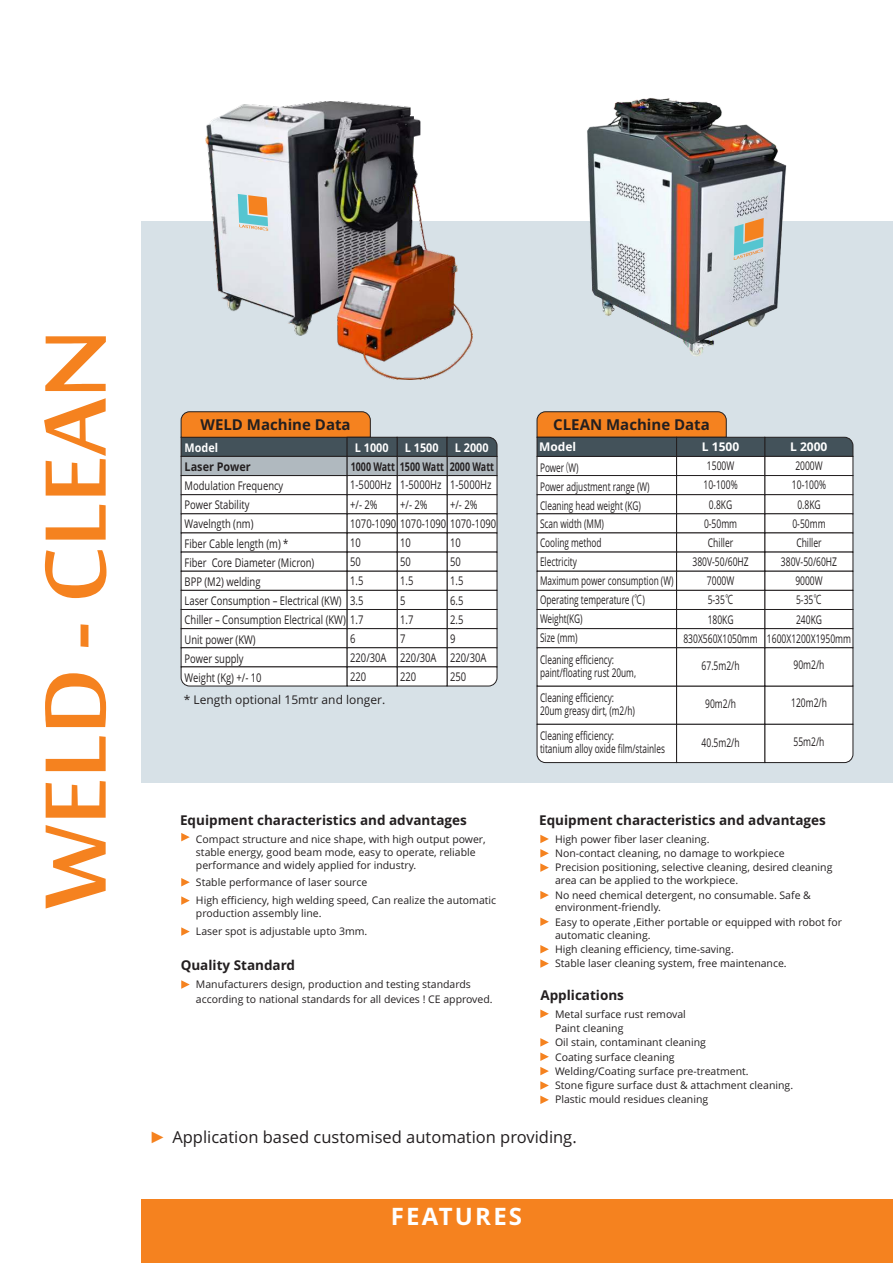
<style>
.page{position:relative;width:893px;height:1263px;background:#fff}
.page>*{position:absolute;margin:0;border:0;box-sizing:border-box;transform-origin:0 0}
.t1{font:700 120px "Sakkal Majalla";color:#f5821f}
.t2{font:700 24px "Open Sans";letter-spacing:.09em;color:#fff}
.t3{font:16.5px "Open Sans";color:#231f20}
.t4{font:700 15px "Open Sans";color:#231f20}
.t5{font:700 13.5px "Open Sans";color:#231f20}
.t6{font:12px/19.2px "Open Sans";color:#231f20;scale:.79 1}
.t7{font:12px/18.9px "Open Sans";color:#231f20;scale:.69 1}
.t8{font:12px/19px "Open Sans";color:#231f20;text-align:center;scale:.71 1}
.t9{font:12px "Open Sans";color:#231f20}
.t10{font:700 12px "Open Sans";color:#231f20;scale:.74 1}
.t11{font:700 12px "Open Sans";color:#fff;scale:.9 1}
.t12{font:700 12px "Open Sans";color:#fff}
.t13{font:700 12px "Open Sans";color:#231f20;scale:.9 1}
.t14{font:10.5px/14.2px "Open Sans";color:#231f20}
.s1{font-family:"Koz Go Pr 6 N"}
.s2{font-family:"Arial Narrow";font-weight:700;color:#f5821f}
</style>
<div class="page">
<div style="left:141px;top:1199px;width:752px;height:64px;background:#f5821f"></div>
<div style="left:141px;top:221px;width:752px;height:562px;background:#d7e1e7"></div>
<svg style="left:180px;top:411px;width:318px;height:276px;background:#dbd7d3"></svg>
<svg style="left:536px;top:411px;width:318px;height:352px;background:#e6e2de"></svg>
<svg style="left:181px;top:833px;width:9px;height:8px"></svg>
<svg style="left:540px;top:835px;width:9px;height:8px"></svg>
<svg style="left:181px;top:980px;width:9px;height:9px"></svg>
<svg style="left:181px;top:878px;width:9px;height:8px"></svg>
<svg style="left:181px;top:896px;width:9px;height:9px"></svg>
<svg style="left:181px;top:927px;width:9px;height:9px"></svg>
<svg style="left:540px;top:849px;width:9px;height:8px"></svg>
<svg style="left:540px;top:863px;width:9px;height:9px"></svg>
<svg style="left:540px;top:891px;width:9px;height:8px"></svg>
<svg style="left:540px;top:917px;width:9px;height:9px"></svg>
<svg style="left:540px;top:945px;width:9px;height:8px"></svg>
<svg style="left:540px;top:959px;width:9px;height:9px"></svg>
<svg style="left:540px;top:1009px;width:9px;height:9px"></svg>
<svg style="left:540px;top:1038px;width:9px;height:8px"></svg>
<svg style="left:540px;top:1052px;width:9px;height:9px"></svg>
<svg style="left:540px;top:1067px;width:9px;height:8px"></svg>
<svg style="left:540px;top:1081px;width:9px;height:23px"></svg>
<img style="left:205px;top:101px;width:268px;height:278px">
<svg style="left:238px;top:194px;width:30px;height:37px"></svg>
<img style="left:587px;top:98px;width:199px;height:258px">
<svg style="left:734px;top:218px;width:30px;height:42px"></svg>
<h1 class="t1" style="left:24px;top:909px;width:581px;rotate:-90deg">WELD - CLEAN</h1>
<h3 class="t4" style="left:201px;top:419px;width:152px">WELD Machine Data</h3>
<p class="t11" style="left:185px;top:442px;width:39px">Model</p>
<p class="t13" style="left:185px;top:462px;width:75px">Laser Power</p>
<p class="t11" style="left:355px;top:442px;width:39px">L 1000</p>
<p class="t10" style="left:351px;top:462px;width:195px">1000 Watt 1500 Watt 2000 Watt</p>
<p class="t11" style="left:405px;top:442px;width:39px">L 1500</p>
<p class="t11" style="left:455px;top:442px;width:39px">L 2000</p>
<p class="t6" style="left:185px;top:477px;width:228px">Modulation Frequency<br>Power Stability<br>Wavelngth (nm)<br>Fiber Cable length (m) *<br>Fiber Core Diameter (Micron)<br>BPP (M2) welding<br>Laser Consumption – Electrical (KW)<br>Chiller – Consumption Electrical (KW) 1.7<br>Unit power (KW)<br>Power supply<br>Weight (Kg) +/- 10</p>
<p class="t6" style="left:400px;top:477px;width:54px">1-5000Hz +/- 2%</p>
<p class="t6" style="left:350px;top:477px;width:54px">1-5000Hz +/- 2%</p>
<p class="t6" style="left:350px;top:534px;width:18px">10<br>50<br>1.5<br>3.5</p>
<p class="t6" style="left:350px;top:630px;width:48px">6<br>220/30A<br>220</p>
<p class="t6" style="left:450px;top:477px;width:54px">1-5000Hz</p>
<p class="t6" style="left:450px;top:496px;width:36px">+/- 2%</p>
<p class="t6" style="left:350px;top:515px;width:186px">1070-1090 1070-1090 1070-1090</p>
<p class="t6" style="left:450px;top:534px;width:15px">10</p>
<p class="t6" style="left:450px;top:553px;width:15px">50</p>
<p class="t6" style="left:450px;top:573px;width:18px">1.5</p>
<p class="t6" style="left:450px;top:592px;width:18px">6.5</p>
<p class="t6" style="left:450px;top:611px;width:18px">2.5</p>
<p class="t6" style="left:450px;top:630px;width:8px">9</p>
<p class="t6" style="left:450px;top:649px;width:48px">220/30A</p>
<p class="t6" style="left:450px;top:669px;width:22px">250</p>
<p class="t6" style="left:400px;top:534px;width:48px">10<br>50<br>1.5<br>5<br>1.7<br>7<br>220/30A<br>220</p>
<p class="t9" style="left:184px;top:695px;width:203px">* Length optional 15mtr and longer.</p>
<p class="t5" style="left:180px;top:814px;width:288px">Equipment characteristics and advantages</p>
<p class="t14" style="left:196px;top:834px;width:291px;line-height:12.9px">Compact structure and nice shape, with high output power, stable energy, good beam mode, easy to operate, reliable performance and widely applied for industry.</p>
<p class="t14" style="left:196px;top:875px;width:302px;line-height:17.9px">Stable performance of laser source<br>High efficiency, high welding speed, Can realize the automatic</p>
<p class="t14" style="left:196px;top:905px;width:173px;line-height:17.9px">production assembly line.<br>Laser spot is adjustable upto 3mm.</p>
<p class="t5" style="left:181px;top:960px;width:116px">Quality Standard</p>
<p class="t14" style="left:196px;top:978px;width:298px">Manufacturers design, production and testing standards according to national standards for all devices ! CE approved.</p>
<h3 class="t4" style="left:553px;top:419px;width:158px">CLEAN Machine Data</h3>
<p class="t7" style="left:540px;top:459px;width:195px">Powe<span class="s1">（</span>r W)<br>Power adjustment range (W)<br>Cleaning head weight (KG)<br>Scan width (MM)<br>Cooling method<br>Electricity<br>Maximum power consumption (W)<br>Operating temperature (<span class="s1">℃</span>)<br>Weight(KG)<br>Size (mm)</p>
<p class="t7" style="left:540px;top:654px;width:149px;line-height:13.6px">Cleaning efficiency: paint/floating rust 20um<span class="s1">，</span></p>
<p class="t7" style="left:540px;top:692px;width:139px;line-height:13.4px">Cleaning efficiency:<br>20um greasy dirt, (m2/h)</p>
<p class="t7" style="left:540px;top:730px;width:183px;line-height:13.4px">Cleaning efficiency:<br>titanium alloy oxide film/stainles</p>
<p class="t12" style="left:539px;top:442px;width:39px">Model</p>
<p class="t12" style="left:702px;top:442px;width:39px">L 1500</p>
<p class="t12" style="left:790px;top:442px;width:39px">L 2000</p>
<p class="t8" style="left:692px;top:458px;width:81px">1500W<br>10-100%<br>0.8KG<br>0-50mm<br>Chiller<br>380V-50/60HZ<br>7000W<br>5-35<span class="s1">℃</span></p>
<p class="t8" style="left:683px;top:611px;width:106px">180KG<br>830X560X1050mm</p>
<p class="t8" style="left:702px;top:657px;width:55px">67.5m2/h</p>
<p class="t8" style="left:705px;top:696px;width:45px">90m2/h</p>
<p class="t8" style="left:702px;top:734px;width:55px">40.5m2/h</p>
<p class="t8" style="left:781px;top:458px;width:81px">2000W<br>10-100%<br>0.8KG<br>0-50mm<br>Chiller<br>380V-50/60HZ<br>9000W<br>5-35<span class="s1">℃</span></p>
<p class="t8" style="left:767px;top:611px;width:120px">240KG<br>1600X1200X1950mm</p>
<p class="t8" style="left:793px;top:656px;width:45px">90m2/h</p>
<p class="t8" style="left:791px;top:694px;width:52px">120m2/h</p>
<p class="t8" style="left:793px;top:733px;width:45px">55m2/h</p>
<p class="t5" style="left:539px;top:814px;width:288px">Equipment characteristics and advantages</p>
<p class="t14" style="left:555px;top:833px;width:279px">High power fiber laser cleaning.<br>Non-contact cleaning, no damage to workpiece<br>Precision positioning, selective cleaning, desired cleaning</p>
<p class="t14" style="left:555px;top:874px;width:257px">area can be applied to the workpiece.<br>No need chemical detergent, no consumable. Safe &amp;</p>
<p class="t14" style="left:555px;top:901px;width:289px">environment-friendly.<br>Easy to operate ,Either portable or equipped with robot for</p>
<p class="t14" style="left:555px;top:929px;width:233px">automatic cleaning.<br>High cleaning efficiency, time-saving.<br>Stable laser cleaning system, free maintenance.</p>
<p class="t5" style="left:540px;top:989px;width:85px">Applications</p>
<p class="t14" style="left:555px;top:1008px;width:240px">Metal surface rust removal<br>Paint cleaning<br>Oil stain, contaminant cleaning<br>Coating surface cleaning<br>Welding/Coating surface pre-treatment.<br>Stone figure surface dust &amp; attachment cleaning.<br>Plastic mould residues cleaning</p>
<h3 class="t3" style="left:152px;top:1131px;width:426px"><span class="s2">►</span> Application based customised automation providing.</h3>
<h2 class="t2" style="left:391px;top:1207px;width:133px">FEATURES</h2>
</div>
